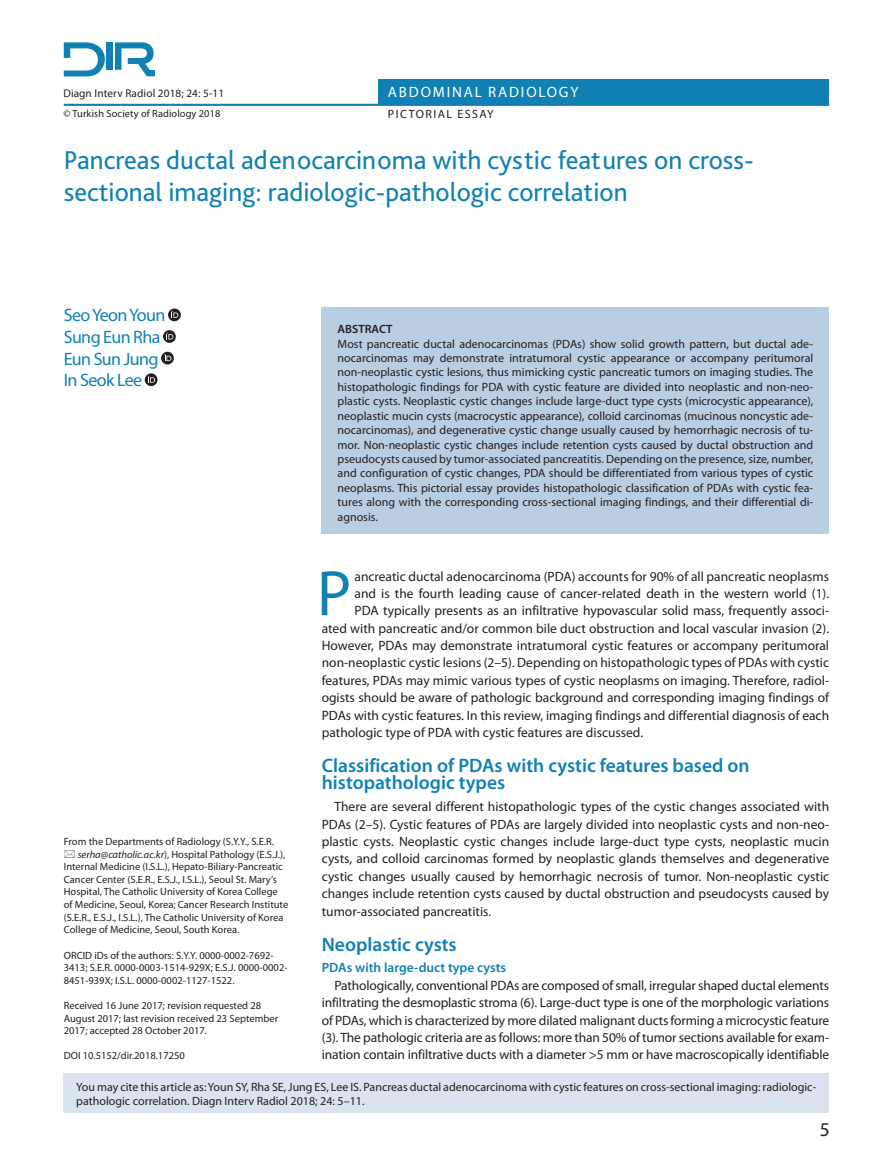
<style>
.page{position:relative;width:893px;height:1170px;background:#fff}
.page>*{position:absolute;margin:0;border:0;box-sizing:border-box;transform-origin:0 0}
.t1{font:64.65px "Myriad Pro";color:#1181b4}
.t2{font:27px/32.4px "Bliss Pro";color:#1181b4}
.t3{font:600 19.5px/17.4px "Myriad Pro";color:#1181b4}
.t4{font:19.5px "Myriad Pro";color:#231f20}
.t5{font:18px "Myriad Pro";letter-spacing:-.035em;color:#1181b4}
.t6{font:15px "Myriad Pro";letter-spacing:.12em;color:#fff}
.t7{font:13.5px/17.4px "Myriad Pro";color:#231f20;text-align:justify}
.t8{font:600 13.5px "Myriad Pro";color:#1181b4}
.t9{font:12px/14.4px "Myriad Pro";color:#231f20;text-align:justify}
.t10{font:12px "Myriad Pro";letter-spacing:.12em;color:#231f20}
.t11{font:600 12px "Myriad Pro";color:#231f20}
.t12{font:11.25px "Myriad Pro";letter-spacing:.01em;color:#231f20}
.t13{font:10.5px/12.6px "Myriad Pro";color:#231f20}
.t14{font:10.35px "Myriad Pro";letter-spacing:.01em;color:#231f20}
.s1{font-style:italic}
</style>
<div class="page">
<svg style="left:168px;top:308px;width:13px;height:13px"></svg>
<svg style="left:171px;top:311px;width:7px;height:7px"></svg>
<svg style="left:163px;top:330px;width:13px;height:13px"></svg>
<svg style="left:166px;top:332px;width:7px;height:7px"></svg>
<svg style="left:161px;top:352px;width:13px;height:12px"></svg>
<svg style="left:164px;top:354px;width:7px;height:7px"></svg>
<div style="left:145px;top:373px;width:12px;height:13px;background:#231f20;border-radius:50%"></div>
<svg style="left:148px;top:376px;width:7px;height:7px"></svg>
<div style="left:378px;top:79px;width:451px;height:26px;background:#1181b4"></div>
<hr style="left:64px;top:104px;width:765px;height:2px;background:#1181b4">
<div style="left:147px;top:70px;width:8px;height:6px;background:#1181b4"></div>
<div style="left:106px;top:42px;width:7px;height:28px;background:#1181b4"></div>
<svg style="left:64px;top:42px;width:41px;height:34px"></svg>
<svg style="left:115px;top:42px;width:39px;height:34px"></svg>
<div style="left:322px;top:308px;width:507px;height:226px;background:#b9cde3"></div>
<div style="left:64px;top:1073px;width:765px;height:40px;background:#d9e4f0"></div>
<p class="t12" style="left:63px;top:86px;width:162px">Diagn Interv Radiol 2018; 24: 5-11</p>
<p class="t14" style="left:63px;top:107px;width:159px">© Turkish Society of Radiology 2018</p>
<p class="t6" style="left:388px;top:83px;width:192px">ABDOMINAL RADIOLOGY</p>
<p class="t10" style="left:388px;top:107px;width:107px">PICTORIAL ESSAY</p>
<p class="t2" style="left:64px;top:143px;width:691px">Pancreas ductal adenocarcinoma with cystic features on cross&shy;sectional imaging: radiologic-pathologic correlation</p>
<p class="t5" style="left:64px;top:304px;width:103px">Seo Yeon Youn</p>
<p class="t5" style="left:64px;top:326px;width:98px">Sung Eun Rha</p>
<p class="t5" style="left:64px;top:347px;width:96px">Eun Sun Jung</p>
<p class="t5" style="left:64px;top:369px;width:80px">In Seok Lee</p>
<p class="t13" style="left:64px;top:835px;width:212px">From the Departments of Radiology (S.Y.Y., S.E.R.</p>
<p class="t13" style="left:78px;top:847px;width:209px"><span class="s1">serha@catholic.ac.kr</span>), Hospital Pathology (E.S.J.),</p>
<p class="t13" style="left:64px;top:860px;width:221px">Internal Medicine (I.S.L.), Hepato-Biliary-Pancreatic</p>
<p class="t13" style="left:64px;top:872px;width:215px">Cancer Center (S.E.R., E.S.J., I.S.L.), Seoul St. Mary’s</p>
<p class="t13" style="left:64px;top:885px;width:216px">Hospital, The Catholic University of Korea College</p>
<p class="t13" style="left:64px;top:898px;width:226px">of Medicine, Seoul, Korea; Cancer Research Institute</p>
<p class="t13" style="left:64px;top:910px;width:221px">(S.E.R., E.S.J., I.S.L.), The Catholic University of Korea</p>
<p class="t13" style="left:64px;top:923px;width:177px">College of Medicine, Seoul, South Korea.</p>
<p class="t13" style="left:64px;top:948px;width:225px">ORCID iDs of the authors: S.Y.Y. 0000-0002-7692-<br>3413; S.E.R. 0000-0003-1514-929X; E.S.J. 0000-0002-<br>8451-939X; I.S.L. 0000-0002-1127-1522.</p>
<p class="t13" style="left:64px;top:998px;width:216px">Received 16 June 2017; revision requested 28<br>August 2017; last revision received 23 September<br>2017; accepted 28 October 2017.</p>
<p class="t13" style="left:64px;top:1049px;width:123px">DOI 10.5152/dir.2018.17250</p>
<p class="t11" style="left:338px;top:321px;width:56px">ABSTRACT</p>
<p class="t9" style="left:338px;top:336px;width:477px">Most pancreatic ductal adenocarcinomas (PDAs) show solid growth pattern, but ductal ade&shy;nocarcinomas may demonstrate intratumoral cystic appearance or accompany peritumoral non-neoplastic cystic lesions, thus mimicking cystic pancreatic tumors on imaging studies. The histopathologic findings for PDA with cystic feature are divided into neoplastic and non-neo&shy;plastic cysts. Neoplastic cystic changes include large-duct type cysts (microcystic appearance), neoplastic mucin cysts (macrocystic appearance), colloid carcinomas (mucinous noncystic ade&shy;nocarcinomas), and degenerative cystic change usually caused by hemorrhagic necrosis of tu&shy;mor. Non-neoplastic cystic changes include retention cysts caused by ductal obstruction and pseudocysts caused by tumor-associated pancreatitis. Depending on the presence, size, number, and configuration of cystic changes, PDA should be differentiated from various types of cystic neoplasms. This pictorial essay provides histopathologic classification of PDAs with cystic fea&shy;tures along with the corresponding cross-sectional imaging findings, and their differential di&shy;agnosis.</p>
<p class="t1" style="left:317px;top:553px;width:36px">P</p>
<p class="t7" style="left:354px;top:567px;width:476px">ancreatic ductal adenocarcinoma (PDA) accounts for 90% of all pancreatic neoplasms</p>
<p class="t7" style="left:354px;top:584px;width:476px">and is the fourth leading cause of cancer-related death in the western world (1).</p>
<p class="t7" style="left:354px;top:601px;width:476px">PDA typically presents as an infiltrative hypovascular solid mass, frequently associ-</p>
<p class="t7" style="left:322px;top:619px;width:509px">ated with pancreatic and/or common bile duct obstruction and local vascular invasion (2).</p>
<p class="t7" style="left:322px;top:636px;width:509px">However, PDAs may demonstrate intratumoral cystic features or accompany peritumoral</p>
<p class="t7" style="left:322px;top:654px;width:509px">non-neoplastic cystic lesions (2–5). Depending on histopathologic types of PDAs with cystic</p>
<p class="t7" style="left:322px;top:671px;width:509px">features, PDAs may mimic various types of cystic neoplasms on imaging. Therefore, radiol-</p>
<p class="t7" style="left:322px;top:688px;width:509px">ogists should be aware of pathologic background and corresponding imaging findings of</p>
<p class="t7" style="left:322px;top:706px;width:509px">PDAs with cystic features. In this review, imaging findings and differential diagnosis of each</p>
<p class="t7" style="left:322px;top:723px;width:323px">pathologic type of PDA with cystic features are discussed.</p>
<p class="t3" style="left:322px;top:756px;width:429px">Classification of PDAs with cystic features based on histopathologic types</p>
<p class="t7" style="left:322px;top:797px;width:509px;text-indent:13px">There are several different histopathologic types of the cystic changes associated with PDAs (2–5). Cystic features of PDAs are largely divided into neoplastic cysts and non-neo&shy;plastic cysts. Neoplastic cystic changes include large-duct type cysts, neoplastic mucin cysts, and colloid carcinomas formed by neoplastic glands themselves and degenerative cystic changes usually caused by hemorrhagic necrosis of tumor. Non-neoplastic cystic changes include retention cysts caused by ductal obstruction and pseudocysts caused by tumor-associated pancreatitis.</p>
<p class="t3" style="left:322px;top:934px;width:137px">Neoplastic cysts</p>
<p class="t8" style="left:322px;top:959px;width:186px">PDAs with large-duct type cysts</p>
<p class="t7" style="left:322px;top:976px;width:509px;text-indent:13px">Pathologically, conventional PDAs are composed of small, irregular shaped ductal elements infiltrating the desmoplastic stroma (6). Large-duct type is one of the morphologic variations of PDAs, which is characterized by more dilated malignant ducts forming a microcystic feature (3). The pathologic criteria are as follows: more than 50% of tumor sections available for exam&shy;ination contain infiltrative ducts with a diameter &gt;5 mm or have macroscopically identifiable</p>
<p class="t9" style="left:76px;top:1079px;width:742px">You may cite this article as: Youn SY, Rha SE, Jung ES, Lee IS. Pancreas ductal adenocarcinoma with cystic features on cross-sectional imaging: radiologic&shy;pathologic correlation. Diagn Interv Radiol 2018; 24: 5–11.</p>
<p class="t4" style="left:820px;top:1116px;width:12px">5</p>
</div>
